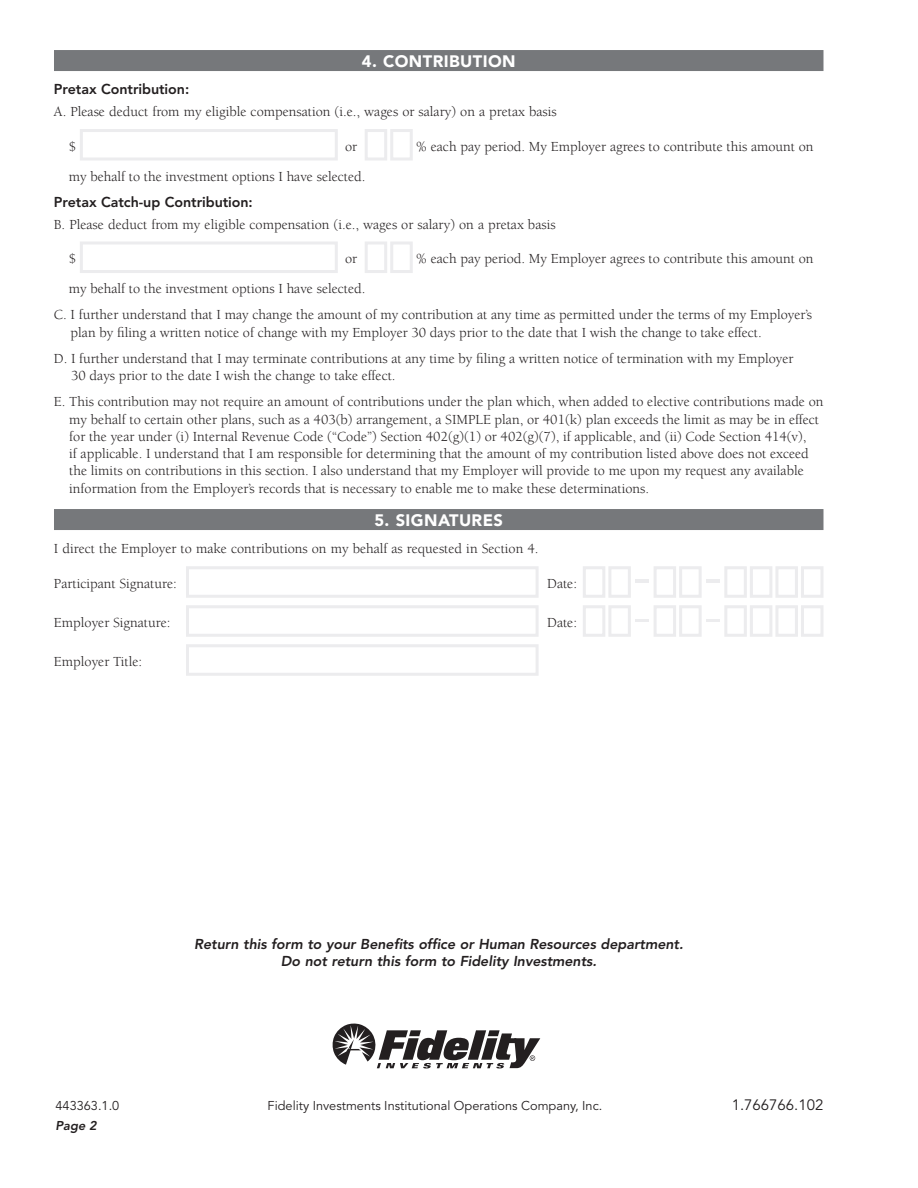
<style>
.page{position:relative;width:918px;height:1188px;background:#fff}
.page>*{position:absolute;margin:0;border:0;box-sizing:border-box;transform-origin:0 0}
.t1{font:900 16.5px "Avenir";letter-spacing:.025em;color:#fff}
.t2{font:15px "Avenir";color:#231f20}
.t3{font:14.25px/17.2px "Berkeley";color:#231f20}
.t4{font:italic 800 14.25px/17.2px "Avenir";letter-spacing:-.005em;color:#231f20;text-align:center}
.t5{font:800 14.25px "Avenir";letter-spacing:-.005em;color:#231f20}
.t6{font:12.75px "Avenir";color:#231f20}
.t7{font:italic 800 12.75px "Avenir";color:#231f20}
</style>
<div class="page">
<div style="left:54px;top:50px;width:769px;height:21px;background:#76787b"></div>
<div style="left:54px;top:509px;width:769px;height:21px;background:#76787b"></div>
<div style="left:80px;top:129px;width:258px;height:32px;border:3px solid #ececee"></div>
<div style="left:365px;top:129px;width:22px;height:32px;border:3px solid #ececee"></div>
<div style="left:390px;top:129px;width:23px;height:32px;border:3px solid #ececee"></div>
<div style="left:80px;top:242px;width:258px;height:31px;border:3px solid #ececee"></div>
<div style="left:365px;top:242px;width:22px;height:31px;border:3px solid #ececee"></div>
<div style="left:390px;top:242px;width:23px;height:31px;border:3px solid #ececee"></div>
<div style="left:186px;top:566px;width:353px;height:32px;border:3px solid #ececee"></div>
<div style="left:583px;top:566px;width:22px;height:32px;border:3px solid #ececee"></div>
<div style="left:608px;top:566px;width:23px;height:32px;border:3px solid #ececee"></div>
<hr style="left:635px;top:580px;width:14px;height:3px;background:#ececee">
<div style="left:654px;top:566px;width:22px;height:32px;border:3px solid #ececee"></div>
<div style="left:679px;top:566px;width:23px;height:32px;border:3px solid #ececee"></div>
<hr style="left:706px;top:580px;width:14px;height:3px;background:#ececee">
<div style="left:724px;top:566px;width:23px;height:32px;border:3px solid #ececee"></div>
<div style="left:750px;top:566px;width:22px;height:32px;border:3px solid #ececee"></div>
<div style="left:775px;top:566px;width:23px;height:32px;border:3px solid #ececee"></div>
<div style="left:801px;top:566px;width:23px;height:32px;border:3px solid #ececee"></div>
<div style="left:186px;top:605px;width:353px;height:32px;border:3px solid #ececee"></div>
<div style="left:583px;top:605px;width:22px;height:32px;border:3px solid #ececee"></div>
<div style="left:608px;top:605px;width:23px;height:32px;border:3px solid #ececee"></div>
<hr style="left:635px;top:619px;width:14px;height:3px;background:#ececee">
<div style="left:654px;top:605px;width:22px;height:32px;border:3px solid #ececee"></div>
<div style="left:679px;top:605px;width:23px;height:32px;border:3px solid #ececee"></div>
<hr style="left:706px;top:619px;width:14px;height:3px;background:#ececee">
<div style="left:724px;top:605px;width:23px;height:32px;border:3px solid #ececee"></div>
<div style="left:750px;top:605px;width:22px;height:32px;border:3px solid #ececee"></div>
<div style="left:775px;top:605px;width:23px;height:32px;border:3px solid #ececee"></div>
<div style="left:801px;top:605px;width:23px;height:32px;border:3px solid #ececee"></div>
<div style="left:186px;top:644px;width:353px;height:32px;border:3px solid #ececee"></div>
<svg style="left:332px;top:1023px;width:208px;height:46px"></svg>
<p class="t1" style="left:362px;top:51px;width:155px">4. CONTRIBUTION</p>
<p class="t5" style="left:54px;top:83px;width:137px">Pretax Contribution:</p>
<p class="t3" style="left:54px;top:104px;width:504px">A. Please deduct from my eligible compensation (i.e., wages or salary) on a pretax basis</p>
<p class="t3" style="left:69px;top:139px;width:9px">$</p>
<p class="t3" style="left:345px;top:139px;width:14px">or</p>
<p class="t3" style="left:416px;top:139px;width:399px">% each pay period. My Employer agrees to contribute this amount on</p>
<p class="t3" style="left:69px;top:169px;width:298px">my behalf to the investment options I have selected.</p>
<p class="t5" style="left:54px;top:196px;width:200px">Pretax Catch-up Contribution:</p>
<p class="t3" style="left:54px;top:217px;width:503px">B. Please deduct from my eligible compensation (i.e., wages or salary) on a pretax basis</p>
<p class="t3" style="left:69px;top:251px;width:9px">$</p>
<p class="t3" style="left:345px;top:251px;width:14px">or</p>
<p class="t3" style="left:416px;top:251px;width:399px">% each pay period. My Employer agrees to contribute this amount on</p>
<p class="t3" style="left:54px;top:277px;width:760px;line-height:26.2px;text-indent:15px">my behalf to the investment options I have selected.<br>C. I further understand that I may change the amount of my contribution at any time as permitted under the terms of my Employer’s</p>
<p class="t3" style="left:54px;top:320px;width:741px;line-height:26.2px;text-indent:17px">plan by filing a written notice of change with my Employer 30 days prior to the date that I wish the change to take effect.<br>D. I further understand that I may terminate contributions at any time by filing a written notice of termination with my Employer</p>
<p class="t3" style="left:54px;top:364px;width:771px;line-height:26.2px;text-indent:17px">30 days prior to the date I wish the change to take effect.<br>E. This contribution may not require an amount of contributions under the plan which, when added to elective contributions made on</p>
<p class="t3" style="left:69px;top:412px;width:751px">my behalf to certain other plans, such as a 403(b) arrangement, a SIMPLE plan, or 401(k) plan exceeds the limit as may be in effect for the year under (i) Internal Revenue Code (“Code”) Section 402(g)(1) or 402(g)(7), if applicable, and (ii) Code Section 414(v),<br>if applicable. I understand that I am responsible for determining that the amount of my contribution listed above does not exceed the limits on contributions in this section. I also understand that my Employer will provide to me upon my request any available information from the Employer’s records that is necessary to enable me to make these determinations.</p>
<p class="t1" style="left:374px;top:510px;width:130px">5. SIGNATURES</p>
<p class="t3" style="left:54px;top:541px;width:486px">I direct the Employer to make contributions on my behalf as requested in Section 4.</p>
<p class="t3" style="left:54px;top:576px;width:124px">Participant Signature:</p>
<p class="t3" style="left:547px;top:576px;width:31px">Date:</p>
<p class="t3" style="left:54px;top:615px;width:118px">Employer Signature:</p>
<p class="t3" style="left:547px;top:615px;width:31px">Date:</p>
<p class="t3" style="left:54px;top:654px;width:90px">Employer Title:</p>
<p class="t4" style="left:194px;top:937px;width:491px">Return this form to your Benefits office or Human Resources department.<br>Do not return this form to Fidelity Investments.</p>
<p class="t6" style="left:56px;top:1100px;width:65px">443363.1.0</p>
<p class="t6" style="left:268px;top:1100px;width:336px">Fidelity Investments Institutional Operations Company, Inc.</p>
<p class="t2" style="left:732px;top:1099px;width:93px">1.766766.102</p>
<p class="t7" style="left:55px;top:1121px;width:43px">Page 2</p>
</div>
